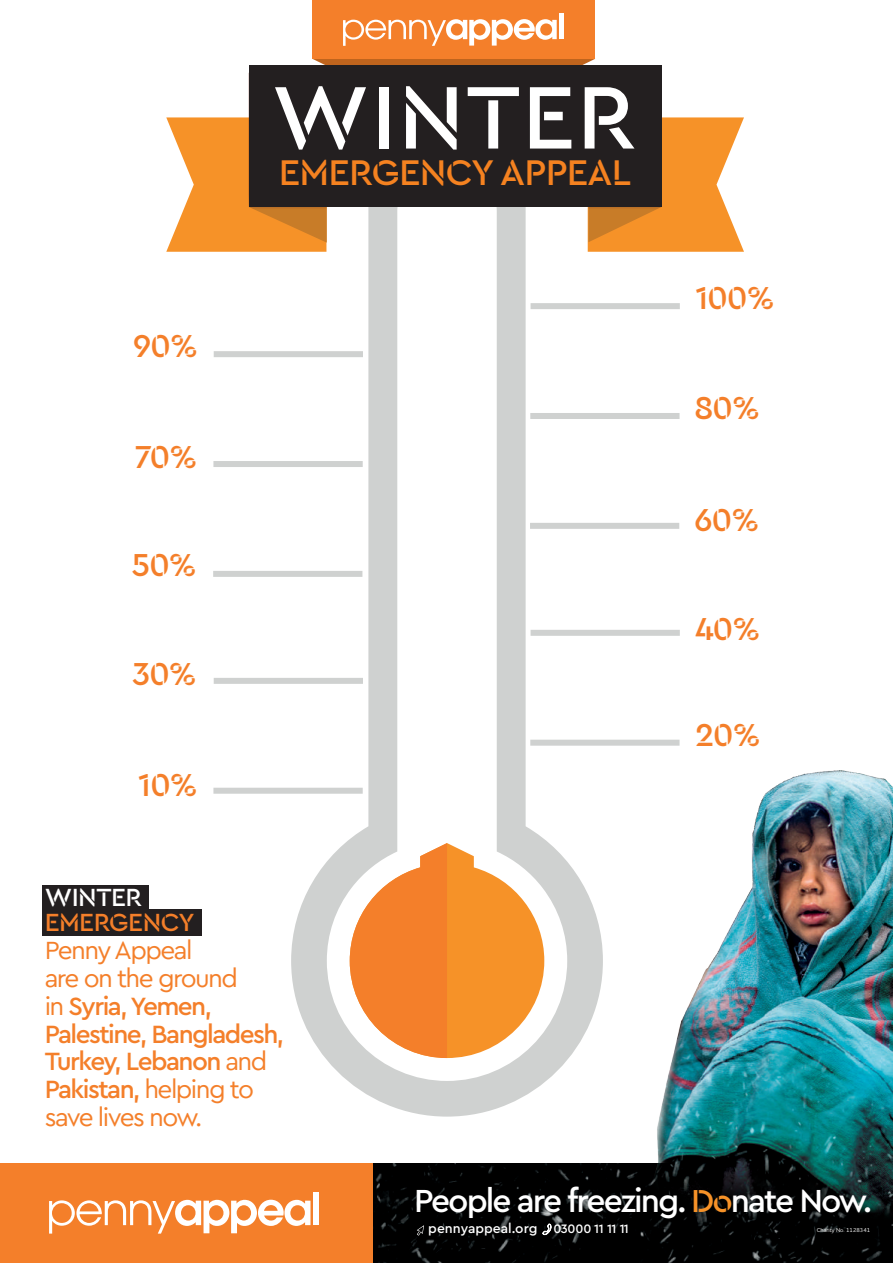
<style>
.page{position:relative;width:893px;height:1263px;background:#fff}
.page>*{position:absolute;margin:0;border:0;box-sizing:border-box;transform-origin:0 0}
.t1{font:500 92.85px "Cera Stencil Pro";letter-spacing:.02em;color:#fff}
.t2{font:500 37.65px "Cera Stencil Pro";letter-spacing:-.02em;color:#f58220}
.t3{font:500 33.45px "Cera Stencil Pro";letter-spacing:-.04em;color:#f47f2a}
.t4{font:500 33.45px "Cera PRO";letter-spacing:-.06em;color:#fff}
.t5{font:500 26.1px/27.8px "Cera PRO";letter-spacing:-.06em;color:#f47f2a}
.t6{font:26.1px/27.8px "Cera Pro";letter-spacing:-.06em;color:#f47f2a}
.t7{font:500 26.1px "Cera Stencil Pro";letter-spacing:-.02em;color:#f47f2a}
.t8{font:500 26.1px "Cera Stencil Pro";letter-spacing:-.02em;color:#fff}
.t9{font:500 13.8px "Cera PRO";color:#fff}
.t10{font:500 5.7px "Houschka Rounded";color:#fff}
.s1{font-family:"Cera Pro";font-weight:400}
.s2{font-family:"Cera Stencil Pro";color:#f69228}
.s3{font-size:12.75px}
</style>
<div class="page">
<div style="left:42px;top:885px;width:106px;height:30px;background:#231f20"></div>
<div style="left:42px;top:909px;width:159px;height:27px;background:#231f20"></div>
<div style="left:312px;top:0;width:283px;height:59px;background:#f47f2a"></div>
<div style="left:559px;top:13px;width:5px;height:26px;background:#fff"></div>
<img style="left:372px;top:1163px;width:196px;height:100px">
<div style="left:0;top:1163px;width:372px;height:100px;background:#f47f2a"></div>
<svg style="left:291px;top:739px;width:277px;height:377px"></svg>
<svg style="left:327px;top:252px;width:240px;height:829px"></svg>
<svg style="left:350px;top:843px;width:194px;height:215px"></svg>
<div style="left:530px;top:740px;width:150px;height:6px;background:#cfd1d0"></div>
<div style="left:213px;top:788px;width:150px;height:6px;background:#cfd1d0"></div>
<div style="left:531px;top:630px;width:149px;height:6px;background:#cfd1d0"></div>
<div style="left:214px;top:678px;width:149px;height:6px;background:#cfd1d0"></div>
<div style="left:530px;top:523px;width:149px;height:6px;background:#cfd1d0"></div>
<div style="left:213px;top:571px;width:149px;height:6px;background:#cfd1d0"></div>
<div style="left:530px;top:413px;width:150px;height:6px;background:#cfd1d0"></div>
<div style="left:213px;top:461px;width:150px;height:6px;background:#cfd1d0"></div>
<div style="left:531px;top:303px;width:149px;height:6px;background:#cfd1d0"></div>
<div style="left:214px;top:351px;width:149px;height:6px;background:#cfd1d0"></div>
<svg style="left:166px;top:19px;width:578px;height:233px"></svg>
<div style="left:249px;top:66px;width:412px;height:141px;background:#231f20"></div>
<svg style="left:49px;top:1200px;width:261px;height:33px"></svg>
<div style="left:313px;top:1192px;width:6px;height:33px;background:#fff"></div>
<img style="left:568px;top:739px;width:325px;height:524px">
<svg style="left:417px;top:1225px;width:7px;height:10px"></svg>
<svg style="left:542px;top:1223px;width:10px;height:12px"></svg>
<p class="t3" style="left:133px;top:324px;width:67px">90%</p>
<p class="t3" style="left:135px;top:435px;width:64px">70%</p>
<p class="t3" style="left:132px;top:542px;width:67px">50%</p>
<p class="t3" style="left:132px;top:651px;width:66px">30%</p>
<p class="t3" style="left:138px;top:763px;width:61px">10%</p>
<h1 class="t1" style="left:272px;top:56px;width:365px">WINTER</h1>
<h2 class="t2" style="left:279px;top:147px;width:354px">EMERGENCY APPEAL</h2>
<p class="t8" style="left:45px;top:880px;width:99px">WINTER</p>
<p class="t7" style="left:45px;top:905px;width:152px">EMERGENCY</p>
<p class="t6" style="left:45px;top:935px;width:195px">Penny Appeal<br>are on the ground</p>
<p class="t5" style="left:45px;top:991px;width:241px"><span class="s1">in</span> Syria, Yemen,<br>Palestine, Bangladesh,<br>Turkey, Lebanon <span class="s1">and<br></span>Pakistan, <span class="s1">helping to</span></p>
<p class="t6" style="left:45px;top:1102px;width:159px">save lives now.</p>
<p class="t3" style="left:695px;top:275px;width:81px">100%</p>
<p class="t3" style="left:694px;top:386px;width:68px">80%</p>
<p class="t3" style="left:694px;top:498px;width:67px">60%</p>
<p class="t3" style="left:695px;top:606px;width:67px">40%</p>
<p class="t3" style="left:695px;top:712px;width:67px">20%</p>
<p class="t4" style="left:414px;top:1179px;width:460px">People are freezing. <span class="s2">Do</span>nate Now.</p>
<p class="t10" style="left:817px;top:1226px;width:55px">Charity No. 1128341</p>
<p class="t9" style="left:428px;top:1220px;width:202px">pennyappeal.org <span class="s3">03000 11 11 11</span></p>
</div>
